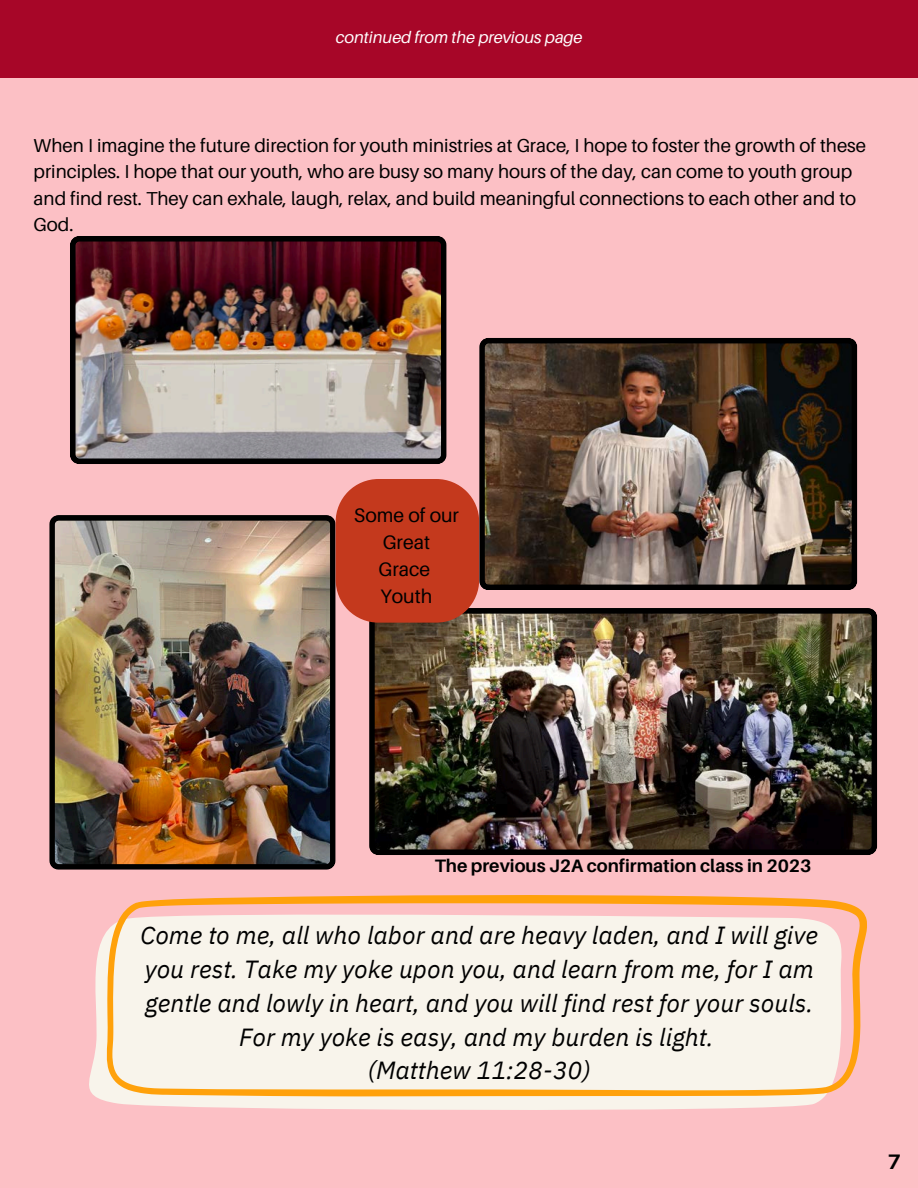
<style>
.page{position:relative;width:918px;height:1188px;background:#fcc0c5}
.page>*{position:absolute;margin:0;border:0;box-sizing:border-box;transform-origin:0 0}
.t1{font:italic 24.75px/33.8px "IBM Plex Sans";color:#000;text-align:center}
.t2{font:700 21px "Aileron";color:#000}
.t3{font:19.5px/27px "Aileron";color:#000;text-align:center}
.t4{font:18.75px/26.2px "Aileron";color:#000}
.t5{font:700 18px "Aileron";color:#000}
.t6{font:italic 16.5px "Aileron";color:#fff}
</style>
<div class="page">
<div style="left:0;top:0;width:918px;height:77px;background:#a70628"></div>
<svg style="left:89px;top:933px;width:735px;height:177px;fill:#f8f4eb"></svg>
<svg style="left:106px;top:895px;width:761px;height:202px;background:#f8e8d4"></svg>
<img style="left:70px;top:236px;width:377px;height:228px">
<img style="left:49px;top:515px;width:287px;height:354px">
<img style="left:479px;top:338px;width:378px;height:252px">
<img style="left:369px;top:608px;width:508px;height:247px">
<svg style="left:336px;top:479px;width:143px;height:144px;background:#c54127"></svg>
<p class="t6" style="left:336px;top:27px;width:248px">continued from the previous page</p>
<h3 class="t4" style="left:34px;top:132px;width:834px">When I imagine the future direction for youth ministries at Grace, I hope to foster the growth of these principles. I hope that our youth, who are busy so many hours of the day, can come to youth group and find rest. They can exhale, laugh, relax, and build meaningful connections to each other and to God.</h3>
<h3 class="t3" style="left:354px;top:501px;width:107px">Some of our<br>Great<br>Grace<br>Youth</h3>
<p class="t5" style="left:435px;top:855px;width:378px">The previous J2A confirmation class in 2023</p>
<p class="t1" style="left:140px;top:918px;width:679px">Come to me, all who labor and are heavy laden, and I will give you rest. Take my yoke upon you, and learn from me, for I am gentle and lowly in heart, and you will find rest for your souls.<br>For my yoke is easy, and my burden is light.<br>(Matthew 11:28-30)</p>
<p class="t2" style="left:888px;top:1148px;width:15px">7</p>
</div>
